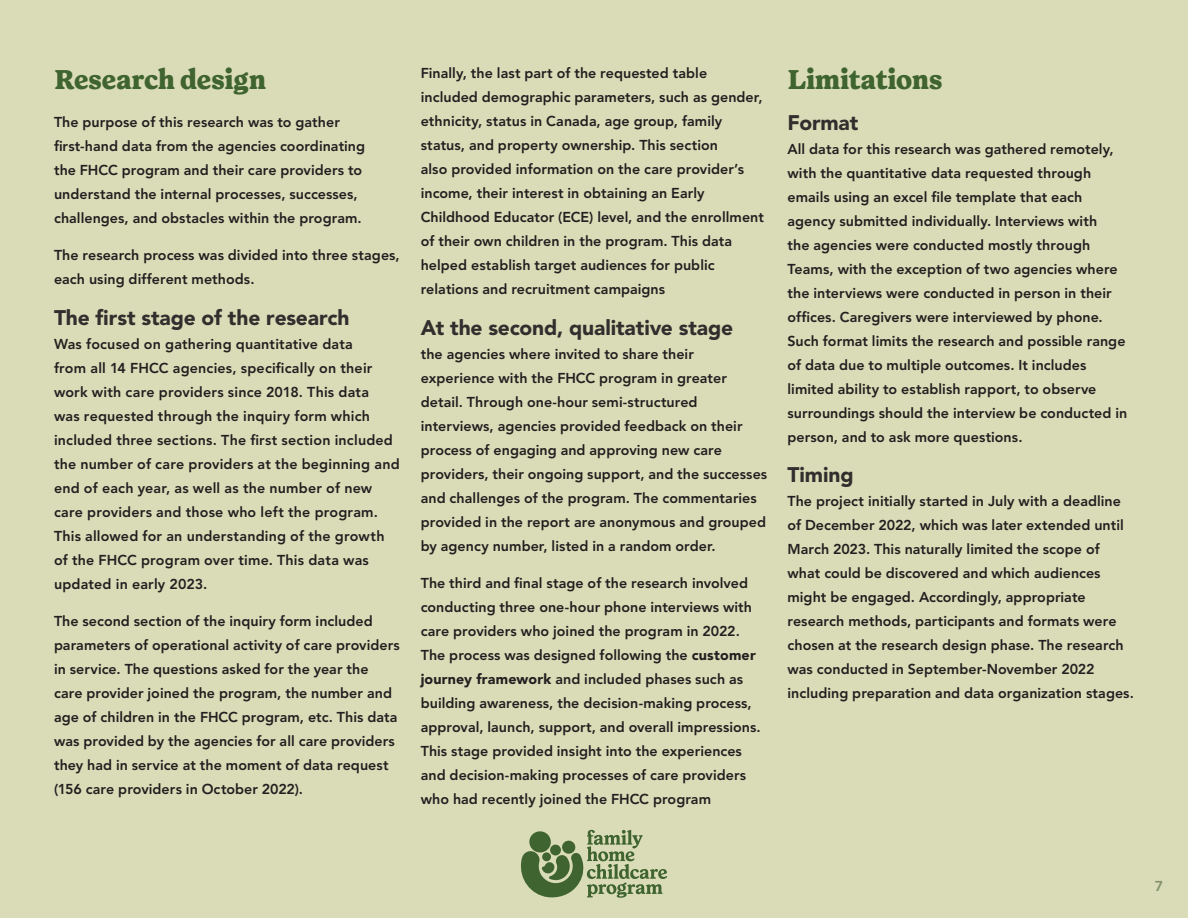
<style>
.page{position:relative;width:1188px;height:918px;background:#dadcb7}
.page>*{position:absolute;margin:0;border:0;box-sizing:border-box;transform-origin:0 0}
.t1{font:800 27px "Forrest";color:#3f642f}
.t2{font:900 21px "Avenir LT Std";letter-spacing:-.005em;color:#322e2e}
.t3{font:800 14.25px/24px "Avenir LT Std";letter-spacing:.005em;color:#221f20}
.t4{font:800 14.25px "Avenir LT Std";color:#80916b}
.s1{font-weight:900}
</style>
<div class="page">
<svg style="left:520px;top:830px;width:147px;height:68px"></svg>
<h1 class="t1" style="left:54px;top:64px;width:213px">Research design</h1>
<p class="t3" style="left:54px;top:110px;width:313px">The purpose of this research was to gather first-hand data from the agencies coordinating the FHCC program and their care providers to understand the internal processes, successes, challenges, and obstacles within the program.</p>
<p class="t3" style="left:54px;top:243px;width:347px">The research process was divided into three stages, each using different methods.</p>
<h2 class="t2" style="left:54px;top:305px;width:297px">The first stage of the research</h2>
<p class="t3" style="left:54px;top:332px;width:347px">Was focused on gathering quantitative data<br>from all 14 FHCC agencies, specifically on their work with care providers since 2018. This data<br>was requested through the inquiry form which included three sections. The first section included the number of care providers at the beginning and end of each year, as well as the number of new care providers and those who left the program.<br>This allowed for an understanding of the growth of the FHCC program over time. This data was updated in early 2023.</p>
<p class="t3" style="left:54px;top:609px;width:347px">The second section of the inquiry form included parameters of operational activity of care providers in service. The questions asked for the year the care provider joined the program, the number and age of children in the FHCC program, etc. This data was provided by the agencies for all care providers they had in service at the moment of data request (156 care providers in October 2022).</p>
<p class="t3" style="left:421px;top:61px;width:345px">Finally, the last part of the requested table included demographic parameters, such as gender, ethnicity, status in Canada, age group, family status, and property ownership. This section<br>also provided information on the care provider’s income, their interest in obtaining an Early Childhood Educator (ECE) level, and the enrollment of their own children in the program. This data helped establish target audiences for public relations and recruitment campaigns</p>
<h2 class="t2" style="left:421px;top:315px;width:314px">At the second, qualitative stage</h2>
<p class="t3" style="left:421px;top:342px;width:348px">the agencies where invited to share their experience with the FHCC program in greater detail. Through one-hour semi-structured interviews, agencies provided feedback on their process of engaging and approving new care providers, their ongoing support, and the successes and challenges of the program. The commentaries provided in the report are anonymous and grouped by agency number, listed in a random order.</p>
<p class="t3" style="left:421px;top:571px;width:342px">The third and final stage of the research involved conducting three one-hour phone interviews with care providers who joined the program in 2022.<br>The process was designed following the <span class="s1">customer journey framework</span> and included phases such as building awareness, the decision-making process, approval, launch, support, and overall impressions.<br>This stage provided insight into the experiences and decision-making processes of care providers who had recently joined the FHCC program</p>
<h1 class="t1" style="left:788px;top:64px;width:157px">Limitations</h1>
<h2 class="t2" style="left:788px;top:110px;width:72px">Format</h2>
<p class="t3" style="left:788px;top:137px;width:341px">All data for this research was gathered remotely, with the quantitative data requested through emails using an excel file template that each agency submitted individually. Interviews with<br>the agencies were conducted mostly through Teams, with the exception of two agencies where the interviews were conducted in person in their offices. Caregivers were interviewed by phone.<br>Such format limits the research and possible range of data due to multiple outcomes. It includes limited ability to establish rapport, to observe surroundings should the interview be conducted in person, and to ask more questions.</p>
<h2 class="t2" style="left:788px;top:462px;width:68px">Timing</h2>
<p class="t3" style="left:788px;top:489px;width:348px">The project initially started in July with a deadline of December 2022, which was later extended until March 2023. This naturally limited the scope of what could be discovered and which audiences might be engaged. Accordingly, appropriate research methods, participants and formats were chosen at the research design phase. The research was conducted in September-November 2022 including preparation and data organization stages.</p>
<p class="t4" style="left:1155px;top:878px;width:10px">7</p>
</div>
